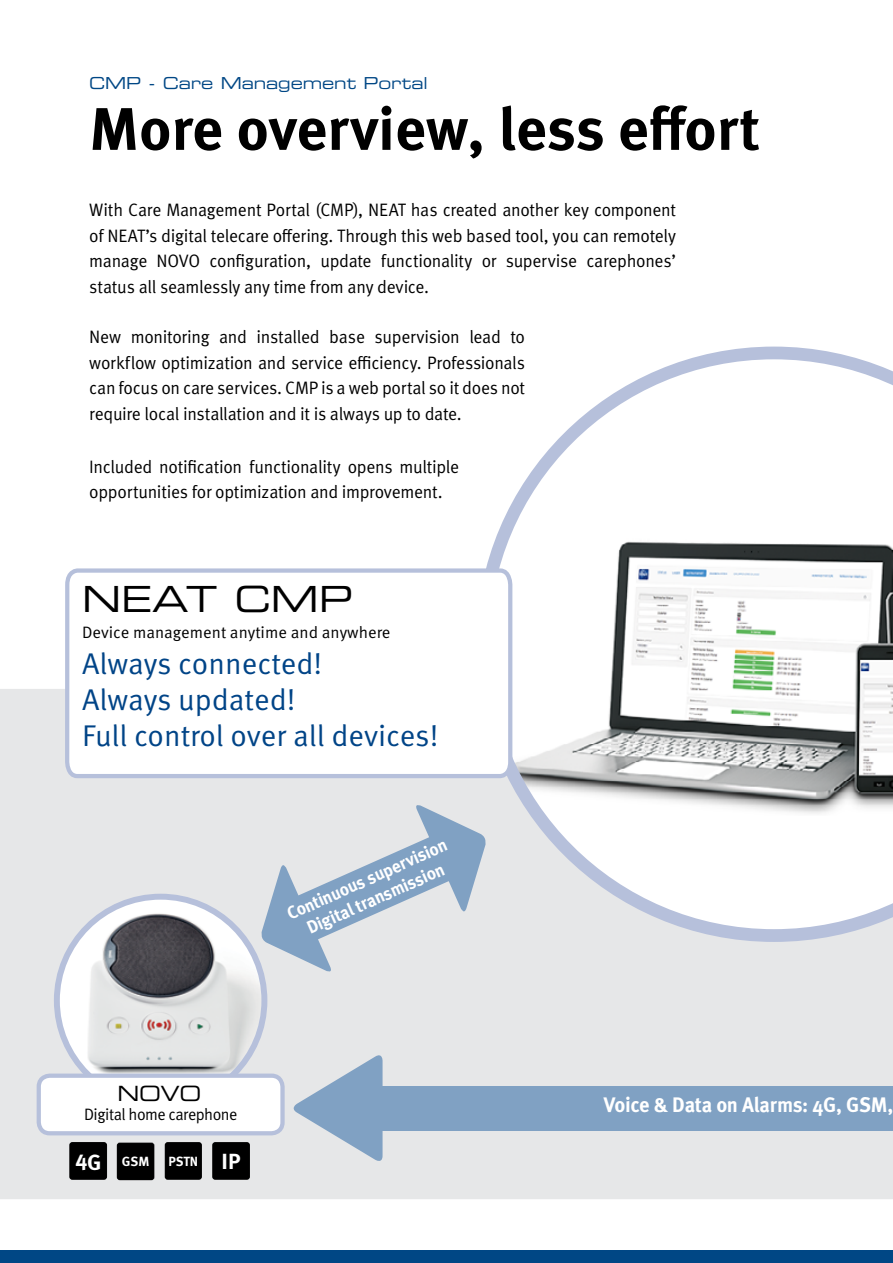
<style>
.page{position:relative;width:893px;height:1263px;background:#fff}
.page>*{position:absolute;margin:0;border:0;box-sizing:border-box;transform-origin:0 0}
.t1{font:700 60px "Meta OT";color:#000}
.t2{font:36px "Eurostile LT Std Ex 2";color:#000}
.t3{font:30px/36px "Meta OT Norm";letter-spacing:-.005em;color:#004487}
.t4{font:700 21px "Meta OT";letter-spacing:-.02em;color:#fff;scale:.96 1}
.t5{font:21px "Eurostile LT Std Ex 2";color:#000;scale:.96 1}
.t6{font:18px/25.5px "Meta OT Norm";letter-spacing:-.02em;color:#000;text-align:justify;scale:.96 1}
.t7{font:700 18px/21px "Meta OT";color:#fff;text-align:center;scale:.96 1}
.t8{font:16.5px "Meta OT Norm";letter-spacing:-.005em;color:#000}
.t9{font:16.5px "Eurostile LT Std Ex 2";letter-spacing:-.005em;color:#004785;scale:.96 1}
.t10{font:16.5px "Meta OT Norm";letter-spacing:-.035em;color:#000;scale:.96 1}
.t11{font:700 13.35px "Meta OT";letter-spacing:-.01em;color:#fff}
.s1{font-size:21.9px}
</style>
<div class="page">
<div style="left:0;top:689px;width:893px;height:510px;background:#e6e7e8"></div>
<div style="left:0;top:1250px;width:893px;height:13px;background:#004785"></div>
<img style="left:57px;top:897px;width:207px;height:176px">
<div style="left:54px;top:894px;width:213px;height:213px;border:6px solid #b6c0db;border-radius:50%"></div>
<div style="left:39px;top:1076px;width:243px;height:57px;background:#fff;border-radius:11px"></div>
<div style="left:37px;top:1073px;width:248px;height:62px;border:4px solid #b6c0db;border-radius:11px"></div>
<div style="left:372px;top:1086px;width:521px;height:44px;background:#80a1c3"></div>
<svg style="left:290px;top:1052px;width:93px;height:112px;background:#b3c4d5"></svg>
<svg style="left:259px;top:802px;width:229px;height:172px;background:#c2ceda"></svg>
<svg style="left:476px;top:347px;width:417px;height:595px"></svg>
<svg style="left:63px;top:347px;width:451px;height:433px"></svg>
<div style="left:70px;top:1143px;width:36px;height:36px;background:#000;border-radius:2px"></div>
<div style="left:69px;top:1142px;width:38px;height:38px;border:1px solid #fff;border-radius:2px"></div>
<div style="left:118px;top:1143px;width:36px;height:36px;background:#000;border-radius:2px"></div>
<div style="left:117px;top:1142px;width:37px;height:38px;border:1px solid #fff;border-radius:2px"></div>
<div style="left:165px;top:1143px;width:36px;height:36px;background:#000;border-radius:2px"></div>
<div style="left:165px;top:1142px;width:37px;height:38px;border:1px solid #fff;border-radius:2px"></div>
<div style="left:213px;top:1143px;width:36px;height:36px;background:#000;border-radius:2px"></div>
<div style="left:212px;top:1142px;width:38px;height:38px;border:1px solid #fff;border-radius:2px"></div>
<p class="t9" style="left:89px;top:72px;width:354px">CMP - Care Management Portal</p>
<h1 class="t1" style="left:89px;top:91px;width:672px">More overview, less effort</h1>
<p class="t6" style="left:89px;top:197px;width:613px">With Care Management Portal (CMP), NEAT has created another key component of NEAT’s digital telecare offering. Through this web based tool, you can remotely manage NOVO configuration, update functionality or supervise carephones’ status all seamlessly any time from any device.</p>
<p class="t6" style="left:89px;top:324px;width:456px">New monitoring and installed base supervision lead to workflow optimization and service efficiency. Professionals can focus on care services. CMP is a web portal so it does not require local installation and it is always up to date.</p>
<p class="t6" style="left:89px;top:454px;width:387px">Included notification functionality opens multiple opportunities for optimization and improvement.</p>
<h2 class="t2" style="left:82px;top:575px;width:272px">NEAT CMP</h2>
<p class="t8" style="left:82px;top:622px;width:310px">Device management anytime and anywhere</p>
<h3 class="t3" style="left:82px;top:646px;width:358px">Always connected!<br>Always updated!<br>Full control over all devices!</h3>
<p class="t7" style="left:284px;top:905px;width:182px;rotate:-24deg">Continuous supervision<br>Digital transmission</p>
<p class="t5" style="left:117px;top:1079px;width:89px">NOVO</p>
<p class="t10" style="left:84px;top:1104px;width:161px">Digital home carephone</p>
<p class="t11" style="left:76px;top:1153px;width:75px"><span class="s1">4G</span> GSM</p>
<p class="t11" style="left:168px;top:1153px;width:74px">PSTN <span class="s1">IP</span></p>
<p class="t4" style="left:604px;top:1092px;width:303px">Voice &amp; Data on Alarms: 4G, GSM,</p>
</div>
